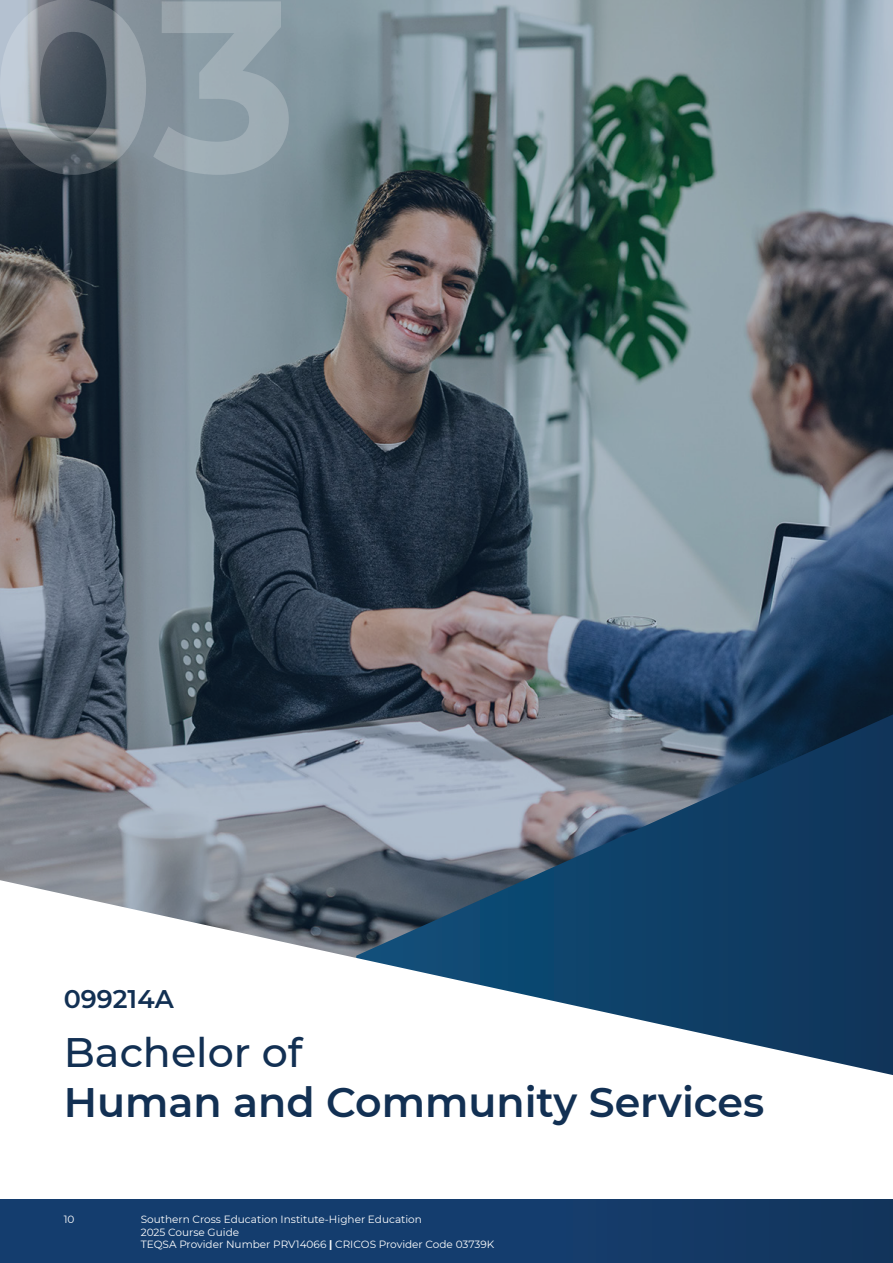
<style>
.page{position:relative;width:893px;height:1263px;background:#fff}
.page>*{position:absolute;margin:0;border:0;box-sizing:border-box;transform-origin:0 0}
.t1{font:600 41.1px "Montserrat";color:#123053}
.t2{font:500 41.1px "Montserrat";color:#123053}
.Headings_2_Pages{font:600 25.5px "Montserrat";color:#123053}
.t3{font:10.5px/12.6px "Montserrat";color:#fff}
.s1{font-weight:700}
</style>
<div class="page">
<div style="left:0;top:1199px;width:893px;height:64px;background:linear-gradient(to right,#143f73,#133862)"></div>
<img style="left:0;top:0;width:893px;height:876px">
<svg style="left:356px;top:714px;width:537px;height:162px;background:#546a81"></svg>
<svg style="left:0;top:876px;width:893px;height:199px"></svg>
<svg style="left:0;top:0;width:289px;height:175px;background:#838f98"></svg>
<p class="Headings_2_Pages" style="left:64px;top:980px;width:111px">099214A</p>
<p class="t2" style="left:64px;top:1024px;width:240px">Bachelor of</p>
<p class="t1" style="left:64px;top:1073px;width:702px">Human and Community Services</p>
<p class="t3" style="left:64px;top:1212px;width:12px">10</p>
<p class="t3" style="left:141px;top:1212px;width:355px">Southern Cross Education Institute-Higher Education<br>2025 Course Guide<br>TEQSA Provider Number PRV14066 <span class="s1">|</span> CRICOS Provider Code 03739K</p>
</div>
